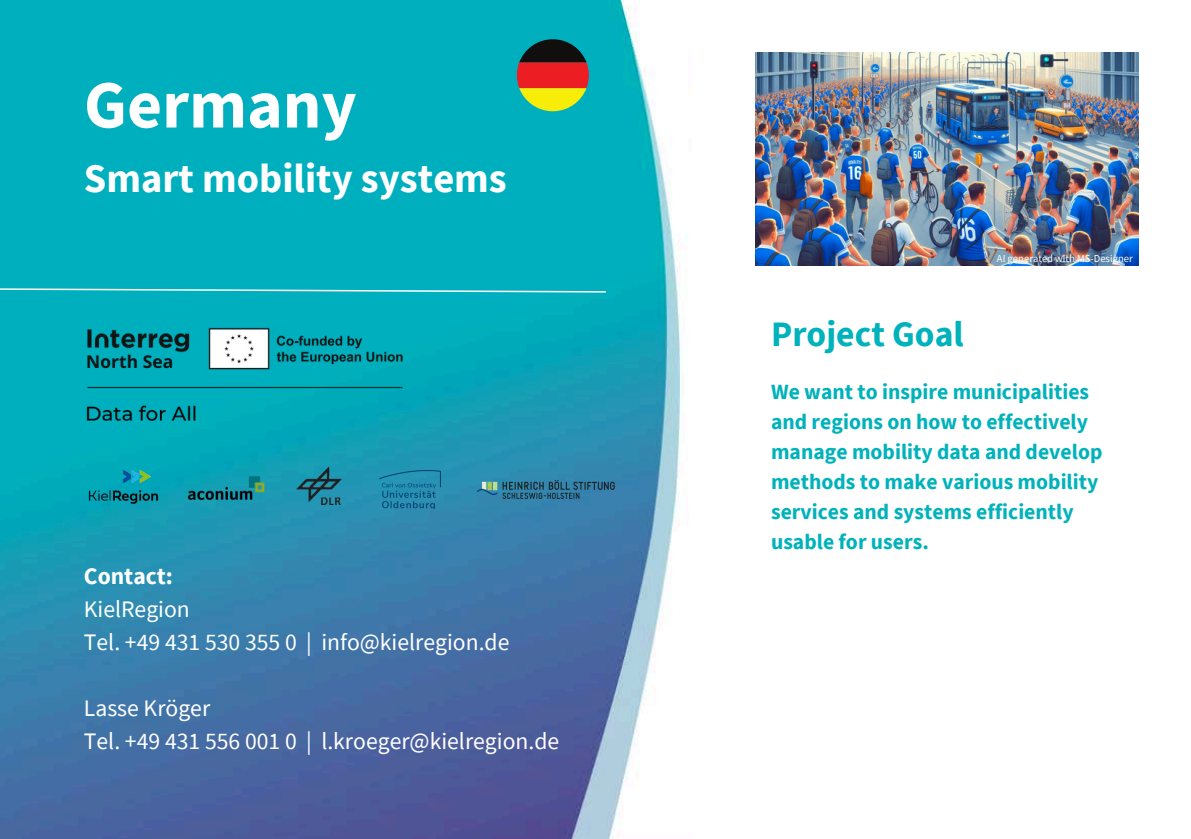
<style>
.page{position:relative;width:1191px;height:839px;background:#fff}
.page>*{position:absolute;margin:0;border:0;box-sizing:border-box;transform-origin:0 0}
.t1{font:700 67.6px "Source Sans Pro";color:#fff}
.t2{font:700 40.4px "Source Sans Pro";color:#fff}
.t3{font:700 35.6px "Source Sans Pro";color:#00b2bb}
.t4{font:23.6px/33px "Source Sans Pro";color:#fff}
.t5{font:700 21.6px/30px "Source Sans Pro";color:#00b2bb}
.t6{font:10.6px "Source Sans Pro";color:#fff}
.s1{font-weight:700}
</style>
<div class="page">
<img style="left:755px;top:52px;width:383px;height:213px">
<img style="left:0;top:0;width:681px;height:838px">
<svg style="left:517px;top:39px;width:72px;height:73px;background:#89683c"></svg>
<svg style="left:0;top:286px;width:607px;height:7px;background:#36c0cb"></svg>
<img style="left:179px;top:467px;width:93px;height:41px">
<img style="left:478px;top:481px;width:136px;height:18px">
<img style="left:75px;top:462px;width:97px;height:46px">
<img style="left:296px;top:466px;width:45px;height:38px">
<img style="left:379px;top:471px;width:62px;height:37px">
<img style="left:84px;top:310px;width:337px;height:142px">
<h2 class="t1" style="left:84px;top:61px;width:274px">Germany</h2>
<p class="t2" style="left:84px;top:152px;width:424px">Smart mobility systems</p>
<p class="t4" style="left:84px;top:559px;width:427px"><span class="s1">Contact:<br></span>KielRegion<br>Tel. +49 431 530 355 0 | info@kielregion.de</p>
<p class="t4" style="left:84px;top:691px;width:477px">Lasse Kröger<br>Tel. +49 431 556 001 0 | l.kroeger@kielregion.de</p>
<h1 class="t3" style="left:771px;top:311px;width:194px">Project Goal</h1>
<p class="t6" style="left:997px;top:251px;width:137px">AI generated with MS-Designer</p>
<p class="t5" style="left:771px;top:376px;width:333px">We want to inspire municipalities and regions on how to effectively manage mobility data and develop methods to make various mobility services and systems efficiently usable for users.</p>
</div>
